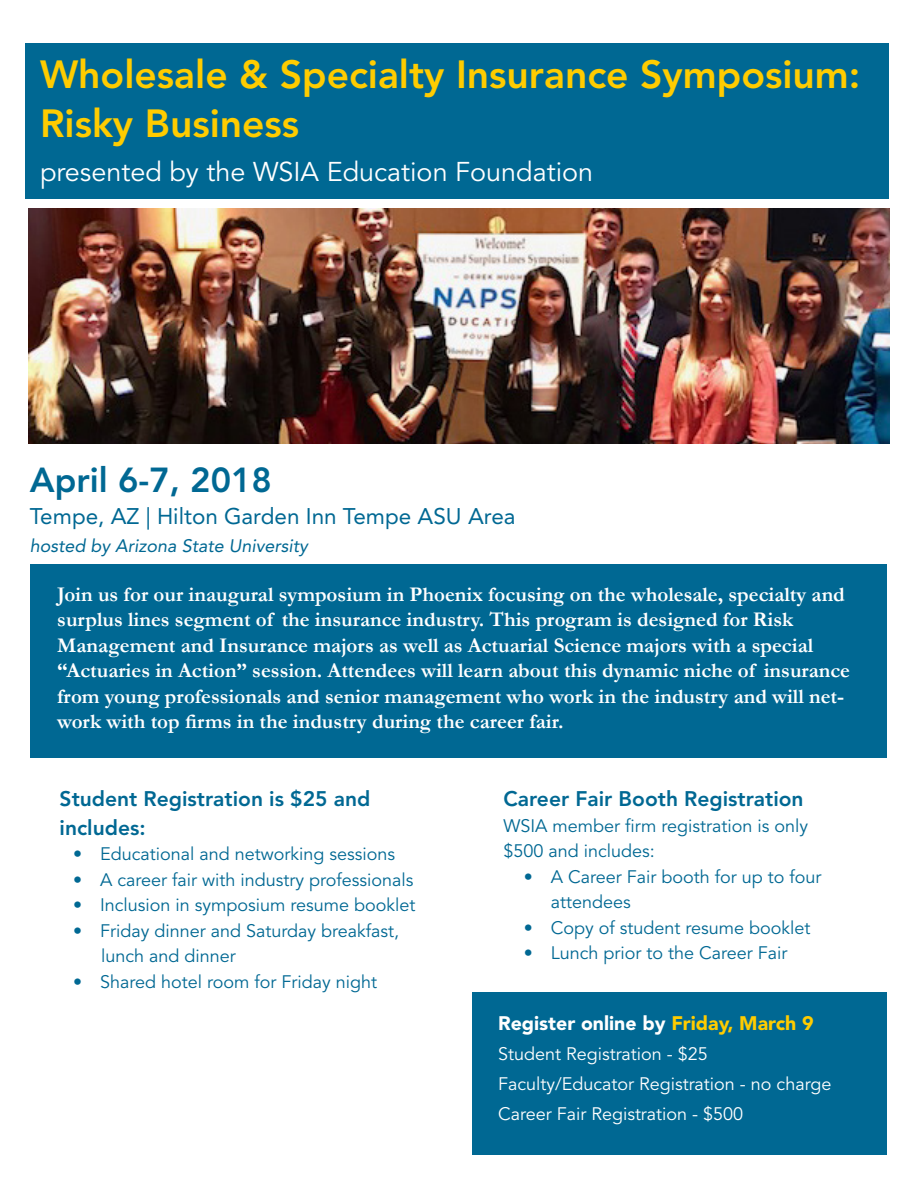
<style>
.page{position:relative;width:918px;height:1188px;background:#fff}
.page>*{position:absolute;margin:0;border:0;box-sizing:border-box;transform-origin:0 0}
.t1{font:800 39px/49.5px "Avenir LT Std";color:#fc0}
.t2{font:800 34.5px "Avenir LT Std";color:#006893}
.t3{font:27px "Avenir LT Std";color:#fff}
.t4{font:22.5px "Avenir LT Std";color:#006893}
.t5{font:700 21px/25.5px "Garamond";color:#fff}
.t6{font:800 21px "Avenir LT Std";color:#006893}
.t7{font:900 19.5px "Avenir LT Std";color:#fff}
.t8{font:18px "Avenir LT Std";color:#006893}
.t9{font:18px "Avenir LT Std";color:#fff}
.t10{font:italic 18px "Avenir LT Std";color:#006893}
.s1{color:#fc0}
</style>
<div class="page">
<div style="left:473px;top:992px;width:414px;height:162px;background:#006893"></div>
<div style="left:31px;top:565px;width:856px;height:193px;background:#006893"></div>
<img style="left:28px;top:208px;width:862px;height:235px">
<div style="left:25px;top:43px;width:864px;height:156px;background:#006893"></div>
<p class="t1" style="left:40px;top:49px;width:822px">Wholesale &amp; Specialty Insurance Symposium:<br>Risky Business</p>
<p class="t3" style="left:40px;top:156px;width:555px">presented by the WSIA Education Foundation</p>
<p class="t2" style="left:30px;top:460px;width:244px">April 6-7, 2018</p>
<p class="t4" style="left:30px;top:503px;width:487px">Tempe, AZ | Hilton Garden Inn Tempe ASU Area</p>
<p class="t10" style="left:30px;top:536px;width:279px">hosted by Arizona State University</p>
<p class="t5" style="left:57px;top:581px;width:789px">Join us for our inaugural symposium in Phoenix focusing on the wholesale, specialty and surplus lines segment of the insurance industry. This program is designed for Risk</p>
<p class="t5" style="left:57px;top:632px;width:794px">Management and Insurance majors as well as Actuarial Science majors with a special “Actuaries in Action” session. Attendees will learn about this dynamic niche of insurance from young professionals and senior management who work in the industry and will net&shy;work with top firms in the industry during the career fair.</p>
<p class="t6" style="left:60px;top:787px;width:312px">Student Registration is $25 and</p>
<p class="t6" style="left:60px;top:815px;width:87px">includes:</p>
<p class="t8" style="left:73px;top:844px;width:324px">• Educational and networking sessions</p>
<p class="t8" style="left:73px;top:869px;width:342px">• A career fair with industry professionals</p>
<p class="t8" style="left:73px;top:895px;width:344px">• Inclusion in symposium resume booklet</p>
<p class="t8" style="left:73px;top:920px;width:327px">• Friday dinner and Saturday breakfast,</p>
<p class="t8" style="left:101px;top:946px;width:136px">lunch and dinner</p>
<p class="t8" style="left:73px;top:971px;width:305px">• Shared hotel room for Friday night</p>
<p class="t6" style="left:504px;top:787px;width:302px">Career Fair Booth Registration</p>
<p class="t8" style="left:504px;top:815px;width:306px">WSIA member firm registration is only</p>
<p class="t8" style="left:504px;top:841px;width:153px">$500 and includes:</p>
<p class="t8" style="left:524px;top:866px;width:299px">• A Career Fair booth for up to four</p>
<p class="t8" style="left:551px;top:892px;width:81px">attendees</p>
<p class="t8" style="left:524px;top:917px;width:288px">• Copy of student resume booklet</p>
<p class="t8" style="left:524px;top:943px;width:265px">• Lunch prior to the Career Fair</p>
<p class="t7" style="left:498px;top:1011px;width:317px">Register online by <span class="s1">Friday, March 9</span></p>
<p class="t9" style="left:498px;top:1043px;width:211px">Student Registration - $25</p>
<p class="t9" style="left:498px;top:1073px;width:335px">Faculty/Educator Registration - no charge</p>
<p class="t9" style="left:498px;top:1103px;width:247px">Career Fair Registration - $500</p>
</div>
